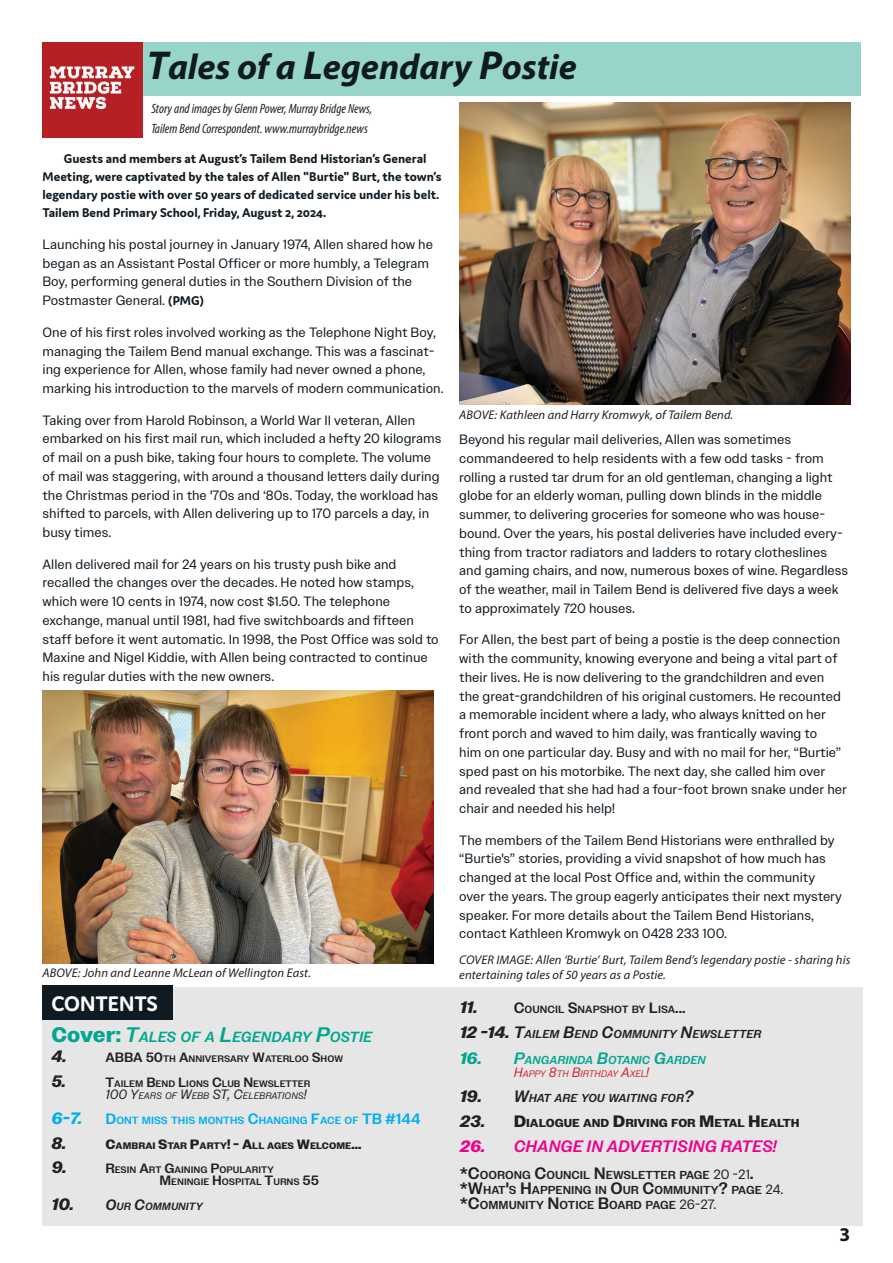
<style>
.page{position:relative;width:893px;height:1263px;background:#fff}
.page>*{position:absolute;margin:0;border:0;box-sizing:border-box;transform-origin:0 0}
.t1{font:italic 700 36px "Myriad Pro";color:#101a21}
.t2{font:700 22.5px "Domus";color:#fff}
.t3{font:700 19.5px "Myriad Pro";color:#101a21}
.t4{font:italic 500 16.5px "Owners Text";color:#ed028c}
.t5{font:italic 700 16.5px "Owners Text";color:#00aeef}
.t6{font:italic 500 14.7px "Owners Text";color:#00a78e}
.t7{font:13.5px/18.8px "Owners Text";color:#101a21}
.t8{font:700 13.5px/18px "Domus";color:#101a21}
.t9{font:italic condensed 13.5px/19.8px "Myriad Pro";color:#231f20}
.t10{font:500 13.5px "Owners Text";color:#231f20}
.t11{font:italic 12.6px "Myriad Pro";letter-spacing:.01em;color:#231f20}
.t12{font:500 11.55px/15px "Owners Text";color:#231f20}
.t13{font:italic 500 11.55px "Owners Text";color:#231f20}
.t14{font:700 11.55px "Owners Text";color:#231f20}
.t15{font:italic 500 11.55px "Owners Text";color:#00a78e}
.t16{font:500 10.5px "Owners Text";color:#00aeef}
.t17{font:500 10.5px "Owners Text";color:#231f20}
.t18{font:italic 500 10.5px "Owners Text";color:#231f20}
.t19{font:500 9.45px/12px "Owners Text";color:#231f20}
.t20{font:700 9.45px "Owners Text";color:#231f20}
.t21{font:italic 9.45px "Owners Text";color:#d1232a}
.s1{font-size:40.5px}
.s2{font-family:"Domus";font-weight:700}
.s3{font-weight:700;font-style:normal;font-size:21px}
.s4{font-size:21px}
.s5{font-weight:700;font-style:italic;font-size:16.5px}
.s6{font-size:13.5px}
.s7{font-weight:400;font-style:italic;font-size:13.5px}
.s8{font-weight:400;font-style:italic}
.s9{font-size:15px}
.s10{font-style:italic;font-size:16.5px}
.s11{font-weight:700;font-size:16.5px}
.s12{font-size:16.5px}
.s13{font-weight:700}
.s14{font-weight:400;font-size:13.5px}
</style>
<div class="page">
<div style="left:43px;top:988px;width:820px;height:238px;background:#e6e6e7"></div>
<div style="left:43px;top:985px;width:130px;height:35px;background:#101a21"></div>
<div style="left:140px;top:43px;width:720px;height:53px;background:#97d5cb"></div>
<img style="left:43px;top:43px;width:100px;height:94px">
<img style="left:459px;top:103px;width:391px;height:301px">
<img style="left:43px;top:690px;width:391px;height:273px">
<h1 class="t1" style="left:147px;top:44px;width:432px"><span class="s1">T</span>ales of a <span class="s1">L</span>egendary <span class="s1">P</span>ostie</h1>
<p class="t9" style="left:151px;top:98px;width:223px">Story and images by Glenn Power, Murray Bridge News,<br>Tailem Bend Correspondent. www.murraybridge.news</p>
<p class="t8" style="left:43px;top:150px;width:400px;text-indent:21px">Guests and members at August’s Tailem Bend Historian’s General Meeting, were captivated by the tales of Allen "Burtie" Burt, the town’s legendary postie with over 50 years of dedicated service under his belt.<br>Tailem Bend Primary School, Friday, August 2, 2024.</p>
<p class="t7" style="left:43px;top:235px;width:392px">Launching his postal journey in January 1974, Allen shared how he began as an Assistant Postal Officer or more humbly, a Telegram Boy, performing general duties in the Southern Division of the Postmaster General. <span class="s2">(PMG)</span></p>
<p class="t7" style="left:43px;top:323px;width:403px">One of his first roles involved working as the Telephone Night Boy, managing the Tailem Bend manual exchange. This was a fascinat&shy;ing experience for Allen, whose family had never owned a phone, marking his introduction to the marvels of modern communication.</p>
<p class="t7" style="left:43px;top:410px;width:400px">Taking over from Harold Robinson, a World War II veteran, Allen embarked on his first mail run, which included a hefty 20 kilograms of mail on a push bike, taking four hours to complete. The volume of mail was staggering, with around a thousand letters daily during the Christmas period in the '70s and ‘80s. Today, the workload has shifted to parcels, with Allen delivering up to 170 parcels a day, in busy times.</p>
<p class="t7" style="left:43px;top:554px;width:398px">Allen delivered mail for 24 years on his trusty push bike and recalled the changes over the decades. He noted how stamps, which were 10 cents in 1974, now cost $1.50. The telephone exchange, manual until 1981, had five switchboards and fifteen staff before it went automatic. In 1998, the Post Office was sold to Maxine and Nigel Kiddie, with Allen being contracted to continue his regular duties with the new owners.</p>
<p class="t11" style="left:459px;top:407px;width:275px">ABOVE: Kathleen and Harry Kromwyk, of Tailem Bend.</p>
<p class="t7" style="left:459px;top:430px;width:390px">Beyond his regular mail deliveries, Allen was sometimes commandeered to help residents with a few odd tasks - from rolling a rusted tar drum for an old gentleman, changing a light globe for an elderly woman, pulling down blinds in the middle summer, to delivering groceries for someone who was house&shy;bound. Over the years, his postal deliveries have included every&shy;thing from tractor radiators and ladders to rotary clotheslines and gaming chairs, and now, numerous boxes of wine. Regardless of the weather, mail in Tailem Bend is delivered five days a week to approximately 720 houses.</p>
<p class="t7" style="left:459px;top:630px;width:389px">For Allen, the best part of being a postie is the deep connection with the community, knowing everyone and being a vital part of their lives. He is now delivering to the grandchildren and even the great-grandchildren of his original customers. He recounted a memorable incident where a lady, who always knitted on her front porch and waved to him daily, was frantically waving to<br>him on one particular day. Busy and with no mail for her, “Burtie” sped past on his motorbike. The next day, she called him over and revealed that she had had a four-foot brown snake under her chair and needed his help!</p>
<p class="t7" style="left:459px;top:830px;width:384px">The members of the Tailem Bend Historians were enthralled by “Burtie's” stories, providing a vivid snapshot of how much has changed at the local Post Office and, within the community over the years. The group eagerly anticipates their next mystery speaker. For more details about the Tailem Bend Historians, contact Kathleen Kromwyk on 0428 233 100.</p>
<p class="t11" style="left:459px;top:952px;width:393px">COVER IMAGE: Allen ‘Burtie’ Burt, Tailem Bend’s legendary postie - sharing his</p>
<p class="t11" style="left:43px;top:965px;width:270px">ABOVE: John and Leanne McLean of Wellington East.</p>
<p class="t11" style="left:459px;top:967px;width:208px">entertaining tales of 50 years as a Postie.</p>
<h2 class="t2" style="left:51px;top:991px;width:108px">CONTENTS</h2>
<p class="t6" style="left:51px;top:1028px;width:322px"><span class="s3">Cover:</span> <span class="s4">T</span>ALES OF A <span class="s4">L</span>EGENDARY <span class="s4">P</span>OSTIE</p>
<p class="t19" style="left:51px;top:1053px;width:293px"><span class="s5">4.</span> <span class="s6">ABBA 50</span>TH <span class="s6">A</span>NNIVERSARY <span class="s6">W</span>ATERLOO <span class="s6">S</span>HOW</p>
<p class="t19" style="left:105px;top:1078px;width:206px;text-indent:-54px"><span class="s5">5.</span> <span class="s6">T</span>AILEM <span class="s6">B</span>END <span class="s6">L</span>IONS <span class="s6">C</span>LUB <span class="s6">N</span> EWSLETTER<br><span class="s7">100 Y</span><span class="s8">EARS OF</span> <span class="s7">W</span><span class="s8">EBB</span> <span class="s7">ST, C</span><span class="s8">ELEBRATIONS</span><span class="s7">!</span></p>
<p class="t5" style="left:51px;top:1108px;width:32px">6-7.</p>
<p class="t16" style="left:105px;top:1114px;width:316px"><span class="s9">D</span>ONT MISS THIS MONTHS <span class="s9">C</span>HANGING <span class="s9">F</span>ACE OF <span class="s9">TB #144</span></p>
<p class="t20" style="left:51px;top:1139px;width:312px"><span class="s10">8.</span> <span class="s6">C</span>AMBRAI <span class="s6">S</span>TAR <span class="s6">P</span>ARTY<span class="s6">! - A</span>LL AGES <span class="s6">W</span>ELCOME<span class="s6">...</span></p>
<p class="t19" style="left:51px;top:1164px;width:224px"><span class="s5">9.</span> <span class="s6">R</span>ESIN <span class="s6">A</span>RT <span class="s6">G</span>AINING <span class="s6">P</span>OPULARITY</p>
<p class="t10" style="left:54px;top:1172px;width:40px">M</p>
<p class="t19" style="left:171px;top:1176px;width:149px">ENINGIE <span class="s6">H</span> OSPITAL <span class="s6">T</span>URNS <span class="s6">55</span></p>
<p class="t18" style="left:51px;top:1200px;width:153px"><span class="s11">10.</span> <span class="s9">O</span>UR <span class="s9">C</span>OMMUNITY</p>
<p class="t17" style="left:460px;top:1003px;width:228px"><span class="s5">11.</span> <span class="s9">C</span>OUNCIL <span class="s9">S</span>NAPSHOT BY <span class="s9">L</span>ISA<span class="s9">...</span></p>
<p class="t13" style="left:460px;top:1026px;width:303px"><span class="s11">12 -14.</span> <span class="s12">T</span>AILEM <span class="s12">B</span>END <span class="s12">C</span>OMMUNITY <span class="s12">N</span>EWSLETTER</p>
<p class="t15" style="left:460px;top:1053px;width:248px"><span class="s11">16.</span> <span class="s12">P</span>ANGARINDA <span class="s12">B</span>OTANIC <span class="s12">G</span>ARDEN</p>
<p class="t21" style="left:514px;top:1068px;width:137px"><span class="s6">H</span>APPY <span class="s6">8</span>TH <span class="s6">B</span>IRTHDAY <span class="s6">A</span>XEL<span class="s6">!</span></p>
<p class="t13" style="left:460px;top:1091px;width:235px"><span class="s11">19.</span> <span class="s12">W</span>HAT ARE YOU WAITING FOR<span class="s12">?</span></p>
<p class="t14" style="left:460px;top:1115px;width:340px"><span class="s10">23.</span> <span class="s12">D</span>IALOGUE AND <span class="s12">D</span>RIVING FOR <span class="s12">M</span> ETAL <span class="s12">H</span>EALTH</p>
<p class="t4" style="left:460px;top:1136px;width:79px"><span class="s13">26.</span> CHANGE</p>
<p class="t4" style="left:587px;top:1136px;width:96px">INADVERTISING</p>
<p class="t4" style="left:720px;top:1136px;width:58px">RATES!</p>
<p class="t12" style="left:460px;top:1168px;width:296px"><span class="s12">*C</span>OORONG <span class="s12">C</span>OUNCIL <span class="s12">N</span> EWSLETTER PAGE <span class="s14">20 -21</span><span class="s12">. *W</span>HAT<span class="s12">'</span>S <span class="s12">H</span> APP</p>
<p class="t12" style="left:460px;top:1183px;width:325px;text-indent:96px">ENING IN <span class="s12">O</span>UR <span class="s12">C</span>OMMUNITY<span class="s12">?</span> PAGE <span class="s14">24. </span><span class="s12">*C</span>OMMUNITY <span class="s12">N</span> OTICE <span class="s12">B</span>OARD PAGE <span class="s14">26-27.</span></p>
<h3 class="t3" style="left:840px;top:1221px;width:12px">3</h3>
</div>
